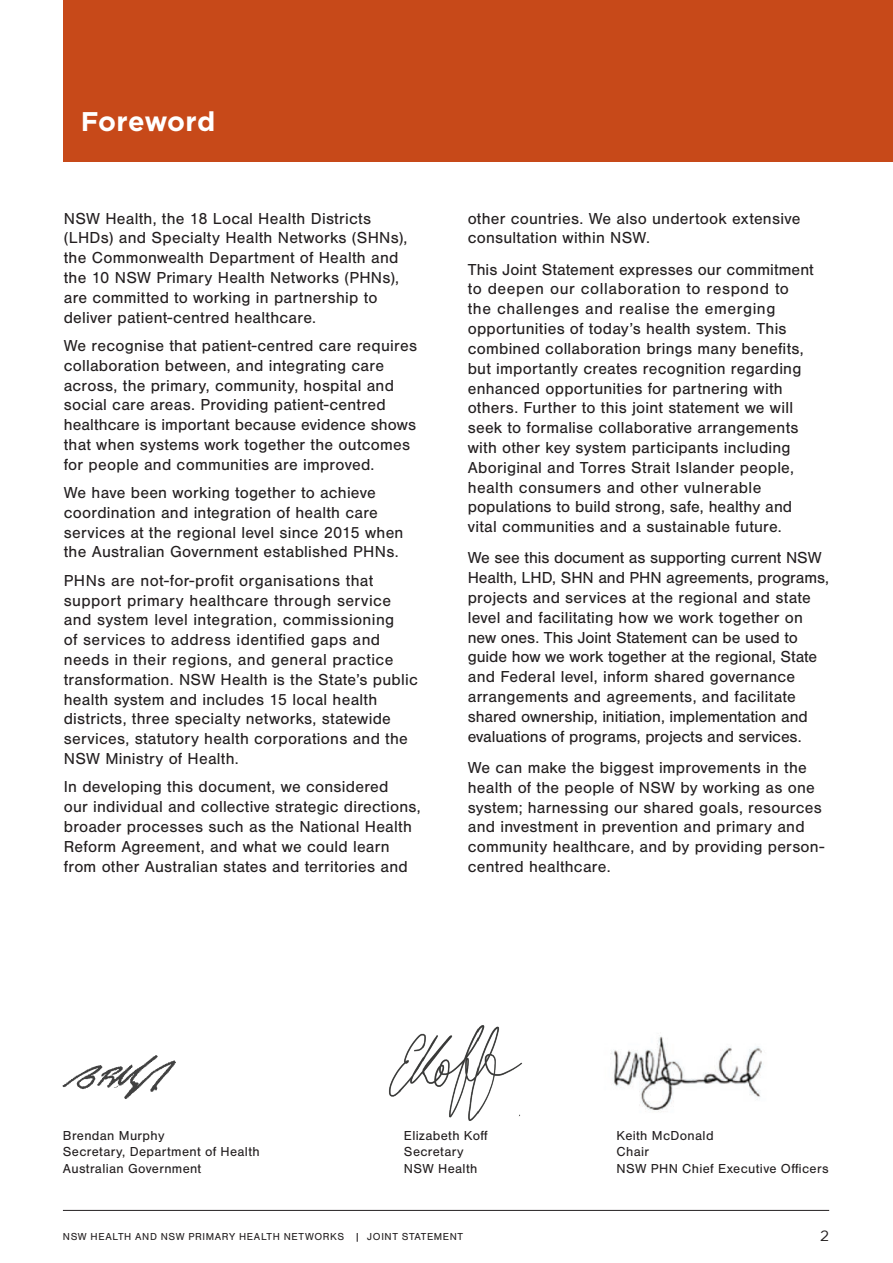
<style>
.page{position:relative;width:893px;height:1263px;background:#fff}
.page>*{position:absolute;margin:0;border:0;box-sizing:border-box;transform-origin:0 0}
.t1{font:700 27px "Gotham";letter-spacing:.005em;color:#fff}
.t2{font:16.5px/19.8px "Nimbus San";letter-spacing:.015em;color:#231f20}
.t3{font:15px "Gotham";color:#231f20}
.t4{font:13.5px/16.2px "Nimbus San";letter-spacing:.025em;color:#231f20}
.t5{font:10.5px "Nimbus San";letter-spacing:.06em;color:#231f20}
</style>
<div class="page">
<hr style="left:63px;top:1210px;width:766px;height:1px;background:#231f20">
<div style="left:64px;top:0;width:829px;height:162px;background:#c74919"></div>
<img style="left:389px;top:1025px;width:134px;height:96px">
<img style="left:610px;top:1036px;width:152px;height:76px">
<img style="left:62px;top:1055px;width:114px;height:44px">
<h1 class="t1" style="left:81px;top:106px;width:136px">Foreword</h1>
<p class="t2" style="left:64px;top:209px;width:345px">NSW Health, the 18 Local Health Districts (LHDs) and Specialty Health Networks (SHNs), the Commonwealth Department of Health and the 10 NSW Primary Health Networks (PHNs), are committed to working in partnership to deliver patient-centred healthcare.</p>
<p class="t2" style="left:64px;top:336px;width:355px">We recognise that patient-centred care requires collaboration between, and integrating care across, the primary, community, hospital and social care areas. Providing patient-centred healthcare is important because evidence shows that when systems work together the outcomes for people and communities are improved.</p>
<p class="t2" style="left:64px;top:483px;width:341px">We have been working together to achieve coordination and integration of health care services at the regional level since 2015 when the Australian Government established PHNs.</p>
<p class="t2" style="left:64px;top:571px;width:355px">PHNs are not-for-profit organisations that support primary healthcare through service and system level integration, commissioning<br>of services to address identified gaps and needs in their regions, and general practice transformation. NSW Health is the State’s public health system and includes 15 local health districts, three specialty networks, statewide services, statutory health corporations and the NSW Ministry of Health.</p>
<p class="t2" style="left:64px;top:777px;width:359px">In developing this document, we considered<br>our individual and collective strategic directions, broader processes such as the National Health Reform Agreement, and what we could learn from other Australian states and territories and</p>
<p class="t2" style="left:468px;top:208px;width:334px">other countries. We also undertook extensive consultation within NSW.</p>
<p class="t2" style="left:468px;top:260px;width:347px">This Joint Statement expresses our commitment to deepen our collaboration to respond to the challenges and realise the emerging opportunities of today’s health system. This combined collaboration brings many benefits, but importantly creates recognition regarding enhanced opportunities for partnering with others. Further to this joint statement we will seek to formalise collaborative arrangements with other key system participants including Aboriginal and Torres Strait Islander people, health consumers and other vulnerable populations to build strong, safe, healthy and vital communities and a sustainable future.</p>
<p class="t2" style="left:468px;top:548px;width:363px">We see this document as supporting current NSW Health, LHD, SHN and PHN agreements, programs, projects and services at the regional and state level and facilitating how we work together on new ones. This Joint Statement can be used to guide how we work together at the regional, State and Federal level, inform shared governance arrangements and agreements, and facilitate shared ownership, initiation, implementation and evaluations of programs, projects and services.</p>
<p class="t2" style="left:468px;top:758px;width:358px">We can make the biggest improvements in the health of the people of NSW by working as one system; harnessing our shared goals, resources and investment in prevention and primary and community healthcare, and by providing person&shy;centred healthcare.</p>
<p class="t4" style="left:63px;top:1128px;width:198px">Brendan Murphy<br>Secretary, Department of Health<br>Australian Government</p>
<p class="t4" style="left:404px;top:1128px;width:85px">Elizabeth Koff<br>Secretary<br>NSW Health</p>
<p class="t4" style="left:617px;top:1128px;width:214px">Keith McDonald<br>Chair<br>NSW PHN Chief Executive Officers</p>
<p class="t5" style="left:63px;top:1231px;width:402px">NSW HEALTH AND NSW PRIMARY HEALTH NETWORKS | JOINT STATEMENT</p>
<p class="t3" style="left:820px;top:1227px;width:10px">2</p>
</div>
